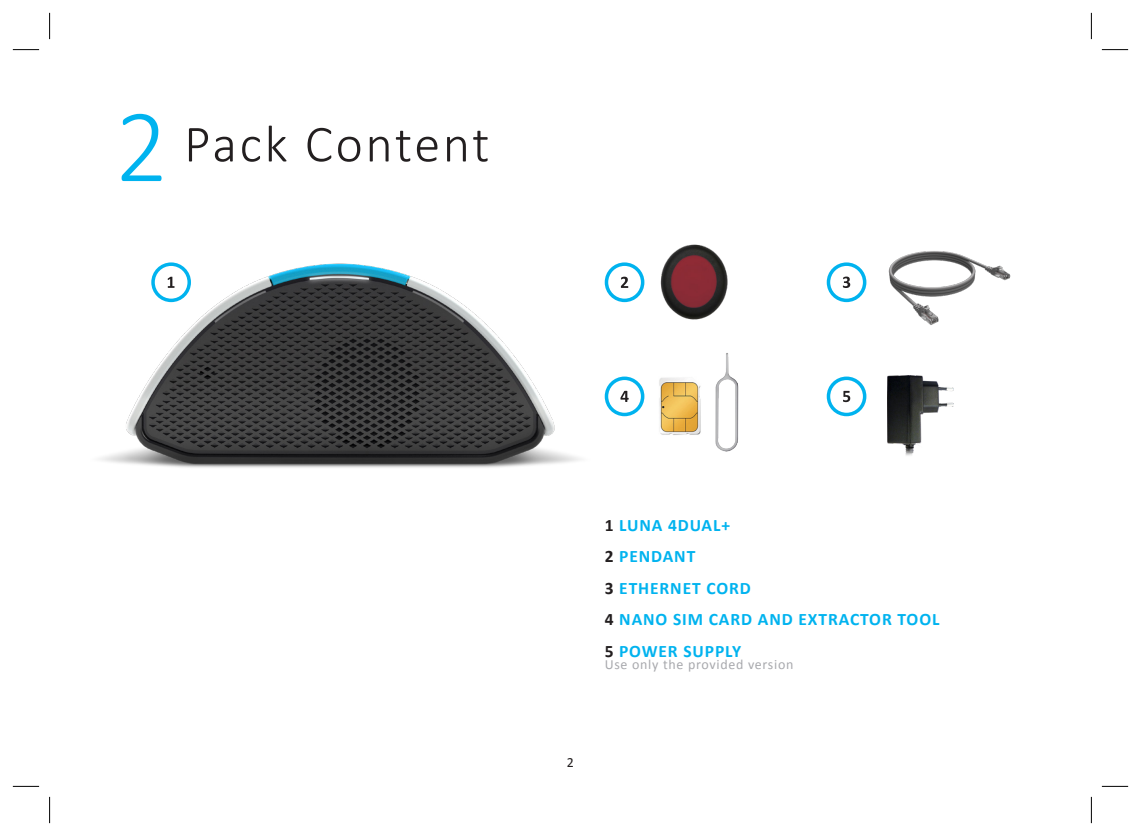
<style>
.page{position:relative;width:1141px;height:836px;background:#fff}
.page>*{position:absolute;margin:0;border:0;box-sizing:border-box;transform-origin:0 0}
.t1{font:300 105px "Calibri";color:#00b3ef}
.t2{font:300 52.5px "Calibri";letter-spacing:.05em;color:#231f20}
.t3{font:700 17.5px "Calibri";letter-spacing:.05em;color:#00b3ef}
.t4{font:14px "Calibri";letter-spacing:.05em;color:#a8a9ad}
.t5{font:14px "Calibri";color:#231f20}
.s1{color:#231f20}
</style>
<div class="page">
<img style="left:100px;top:263px;width:481px;height:205px">
<div style="left:151px;top:262px;width:40px;height:40px;border:4px solid #00b3ef;border-radius:50%"></div>
<svg style="left:168px;top:277px;width:7px;height:11px"></svg>
<div style="left:605px;top:262px;width:39px;height:40px;border:4px solid #00b3ef;border-radius:50%"></div>
<svg style="left:621px;top:277px;width:7px;height:11px"></svg>
<img style="left:888px;top:251px;width:123px;height:74px">
<div style="left:827px;top:262px;width:39px;height:40px;border:4px solid #00b3ef;border-radius:50%"></div>
<div style="left:827px;top:377px;width:39px;height:39px;border:4px solid #00b3ef;border-radius:50%"></div>
<img style="left:888px;top:376px;width:66px;height:80px">
<div style="left:605px;top:377px;width:39px;height:39px;border:4px solid #00b3ef;border-radius:50%"></div>
<svg style="left:843px;top:277px;width:7px;height:11px"></svg>
<svg style="left:620px;top:391px;width:9px;height:11px"></svg>
<img style="left:715px;top:353px;width:24px;height:99px">
<img style="left:660px;top:244px;width:68px;height:76px">
<img style="left:659px;top:378px;width:42px;height:57px">
<svg style="left:843px;top:391px;width:7px;height:11px"></svg>
<svg style="left:13px;top:49px;width:26px;height:1px"></svg>
<svg style="left:1102px;top:49px;width:26px;height:1px"></svg>
<svg style="left:13px;top:786px;width:26px;height:1px"></svg>
<svg style="left:1102px;top:786px;width:26px;height:1px"></svg>
<svg style="left:49px;top:13px;width:1px;height:26px"></svg>
<svg style="left:49px;top:797px;width:1px;height:26px"></svg>
<svg style="left:1091px;top:13px;width:1px;height:26px"></svg>
<svg style="left:1091px;top:797px;width:1px;height:26px"></svg>
<p class="t1" style="left:115px;top:81px;width:55px">2</p>
<p class="t2" style="left:184px;top:111px;width:307px">Pack Content</p>
<p class="t3" style="left:605px;top:514px;width:127px"><span class="s1">1</span> LUNA 4DUAL+</p>
<p class="t3" style="left:605px;top:545px;width:92px"><span class="s1">2</span> PENDANT</p>
<p class="t3" style="left:605px;top:577px;width:148px"><span class="s1">3</span> ETHERNET CORD</p>
<p class="t3" style="left:605px;top:608px;width:336px"><span class="s1">4</span> NANO SIM CARD AND EXTRACTOR TOOL</p>
<p class="t3" style="left:605px;top:640px;width:138px"><span class="s1">5</span> POWER SUPPLY</p>
<p class="t4" style="left:605px;top:656px;width:190px">Use only the provided version</p>
<p class="t5" style="left:567px;top:753px;width:9px">2</p>
</div>
